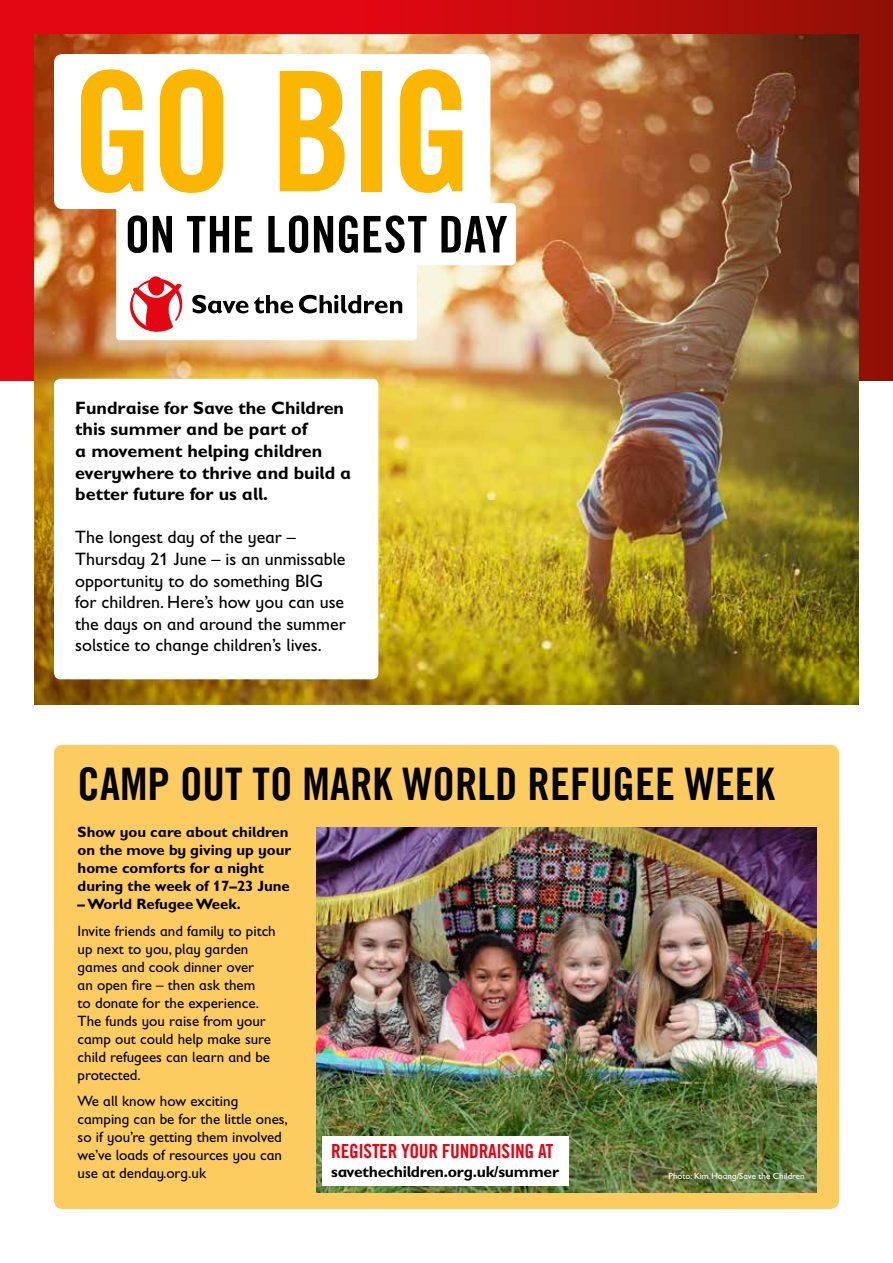
<style>
.page{position:relative;width:893px;height:1263px;background:#fff}
.page>*{position:absolute;margin:0;border:0;box-sizing:border-box;transform-origin:0 0}
.t1{font:166.5px "Trade Gothic LT Com Bd Cn 20";color:#fab600}
.t2{font:50.7px "Trade Gothic LT Com Bd Cn 20";letter-spacing:-.005em;color:#000}
.t3{font:45px "Trade Gothic LT Com Bd Cn 20";color:#000}
.t4{font:19.5px "Trade Gothic LT Com Bd Cn 20";letter-spacing:-.015em;color:#e30613}
.t5{font:18px/21.6px "Gill Sans Infant Std";color:#000}
.t6{font:700 18px/21.6px "Gill Sans Infant Std";color:#000}
.t7{font:700 15.75px "Gill Sans Infant Std";letter-spacing:-.015em;color:#000}
.t8{font:15px/18px "Gill Sans Infant Std";color:#000}
.t9{font:700 15px/18px "Gill Sans Infant Std";color:#000}
.t10{font:9px "Gill Sans Infant Std";color:#fff}
</style>
<div class="page">
<div style="left:54px;top:745px;width:785px;height:464px;background:#fdcc60;border-radius:9px"></div>
<svg style="left:0;top:0;width:893px;height:381px"></svg>
<img style="left:34px;top:34px;width:825px;height:670px">
<div style="left:116px;top:203px;width:400px;height:62px;background:#fff;border-radius:5px"></div>
<div style="left:116px;top:259px;width:301px;height:81px;background:#fff;border-radius:4px"></div>
<div style="left:54px;top:54px;width:436px;height:155px;background:#fff;border-radius:9px"></div>
<svg style="left:130px;top:276px;width:53px;height:56px"></svg>
<svg style="left:192px;top:295px;width:210px;height:18px"></svg>
<div style="left:54px;top:379px;width:324px;height:300px;background:#fff;border-radius:6px"></div>
<img style="left:316px;top:827px;width:501px;height:365px">
<div style="left:323px;top:1136px;width:246px;height:50px;background:#fff"></div>
<h1 class="t1" style="left:71px;top:31px;width:404px">GO BIG</h1>
<h2 class="t2" style="left:125px;top:204px;width:384px">ON THE LONGEST DAY</h2>
<p class="t6" style="left:75px;top:397px;width:277px">Fundraise for Save the Children this summer and be part of<br>a movement helping children everywhere to thrive and build a better future for us all.</p>
<p class="t5" style="left:75px;top:526px;width:272px">The longest day of the year – Thursday 21 June – is an unmissable opportunity to do something BIG for children. Here’s how you can use the days on and around the summer solstice to change children’s lives.</p>
<h3 class="t3" style="left:78px;top:757px;width:699px">CAMP OUT TO MARK WORLD REFUGEE WEEK</h3>
<p class="t9" style="left:78px;top:823px;width:215px">Show you care about children on the move by giving up your home comforts for a night during the week of 17–23 June</p>
<p class="t9" style="left:78px;top:895px;width:165px">– World Refugee Week.</p>
<p class="t8" style="left:78px;top:922px;width:200px">Invite friends and family to pitch up next to you, play garden games and cook dinner over<br>an open fire – then ask them<br>to donate for the experience.<br>The funds you raise from your camp out could help make sure child refugees can learn and be protected.</p>
<p class="t8" style="left:78px;top:1092px;width:212px">We all know how exciting camping can be for the little ones, so if you’re getting them involved we’ve loads of resources you can use at denday.org.uk</p>
<h3 class="t4" style="left:331px;top:1139px;width:224px">REGISTER YOUR FUNDRAISING AT</h3>
<p class="t7" style="left:331px;top:1163px;width:229px">savethechildren.org.uk/summer</p>
<p class="t10" style="left:668px;top:1171px;width:138px">Photo: Kim Hoang/Save the Children</p>
</div>
